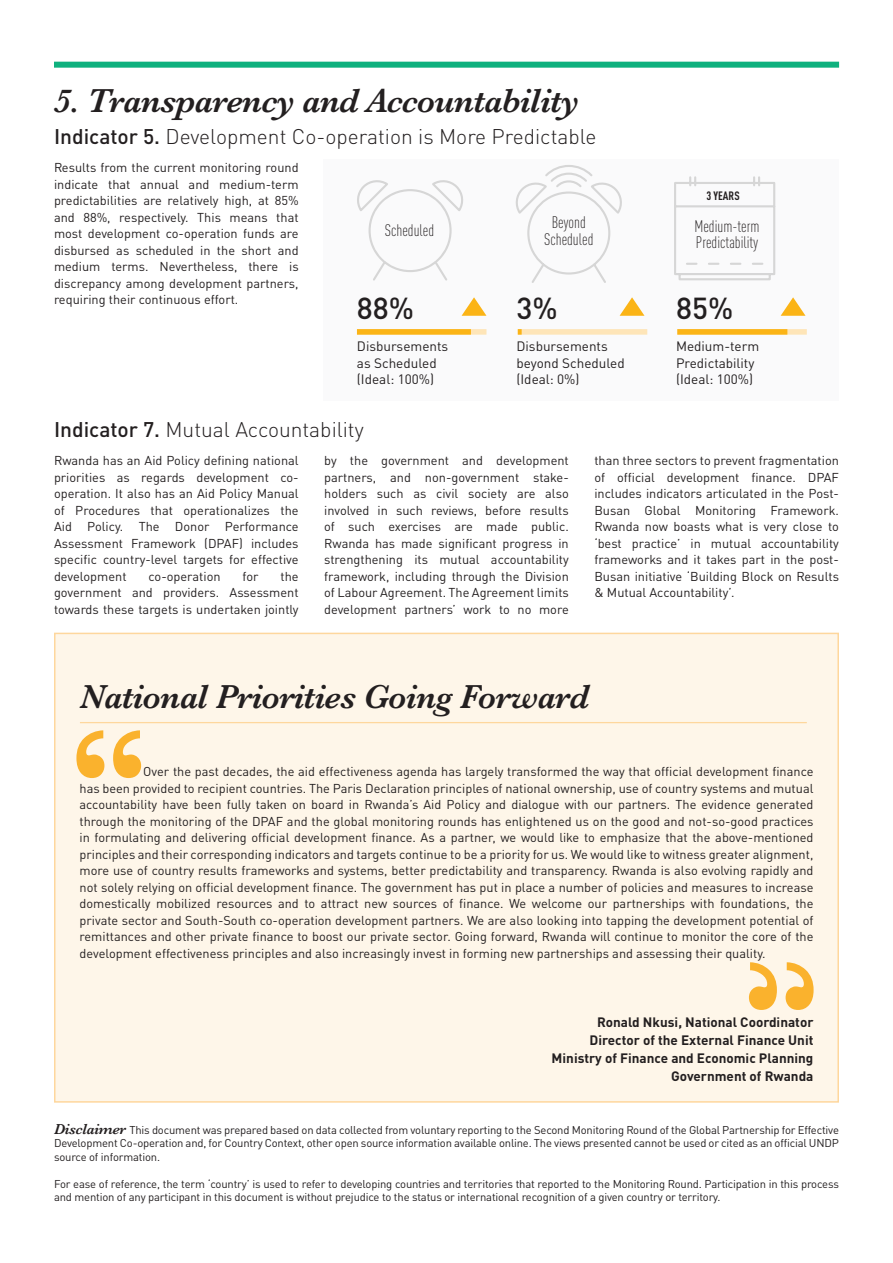
<style>
.page{position:relative;width:893px;height:1263px;background:#fff}
.page>*{position:absolute;margin:0;border:0;box-sizing:border-box;transform-origin:0 0}
.t1{font:700 136.8px "Baskerville";color:#fab22d}
.t2{font:italic 600 34.5px "Baskerville";letter-spacing:-.02em;color:#231f20}
.t3{font:500 30px "DIN Pro";color:#231f20}
.t4{font:300 21px "DIN Pro";color:#231f20}
.t5{font:300 condensed 16.5px "DIN Pro";color:#231f20}
.t6{font:700 13.5px "DIN Pro";color:#231f20}
.t7{font:13.5px "DIN Pro";color:#231f20}
.t8{font:12.75px/16.5px "DIN Pro";color:#231f20;text-align:justify}
.t9{font:700 condensed 12px "DIN Pro";color:#231f20}
.t10{font:11.25px/13.5px "DIN Pro";letter-spacing:-.015em;color:#231f20;text-align:justify}
.s1{font-weight:500}
.s2{font-family:"Baskerville";font-weight:600;font-style:italic;font-size:15px}
</style>
<div class="page">
<div style="left:54px;top:633px;width:785px;height:470px;background:#fef6e9;border:2px solid #fed79d"></div>
<hr style="left:80px;top:722px;width:727px;height:1px;background:#fed79d">
<div style="left:54px;top:62px;width:785px;height:6px;background:#0fb17e"></div>
<div style="left:323px;top:159px;width:516px;height:242px;background:#fafafb"></div>
<svg style="left:462px;top:297px;width:24px;height:19px"></svg>
<svg style="left:620px;top:297px;width:24px;height:19px"></svg>
<svg style="left:781px;top:297px;width:24px;height:19px"></svg>
<div style="left:518px;top:329px;width:129px;height:6px;background:#fee5b8"></div>
<svg style="left:518px;top:329px;width:4px;height:6px"></svg>
<div style="left:677px;top:329px;width:130px;height:6px;background:#fee5b8"></div>
<div style="left:677px;top:329px;width:110px;height:6px;background:#fbb416"></div>
<div style="left:357px;top:329px;width:129px;height:6px;background:#fee5b8"></div>
<div style="left:357px;top:329px;width:114px;height:6px;background:#fbb416"></div>
<svg style="left:357px;top:180px;width:106px;height:101px"></svg>
<svg style="left:515px;top:165px;width:107px;height:118px"></svg>
<svg style="left:674px;top:176px;width:102px;height:105px"></svg>
<p class="t2" style="left:54px;top:78px;width:527px">5. Transparency and Accountability</p>
<p class="t4" style="left:54px;top:120px;width:544px"><span class="s1">Indicator 5.</span> Development Co-operation is More Predictable</p>
<p class="t8" style="left:54px;top:158px;width:246px">Results from the current monitoring round indicate that annual and medium-term predictabilities are relatively high, at 85% and 88%, respectively. This means that most development co-operation funds are disbursed as scheduled in the short and medium terms. Nevertheless, there is discrepancy among development partners, requiring their continuous effort.</p>
<p class="t5" style="left:385px;top:218px;width:51px">Scheduled</p>
<p class="t5" style="left:552px;top:211px;width:36px">Beyond</p>
<p class="t5" style="left:544px;top:227px;width:51px">Scheduled</p>
<p class="t9" style="left:706px;top:187px;width:35px">3 YEARS</p>
<p class="t5" style="left:694px;top:214px;width:67px">Medium-term</p>
<p class="t5" style="left:696px;top:231px;width:64px">Predictability</p>
<p class="t3" style="left:357px;top:284px;width:59px">88%</p>
<p class="t3" style="left:516px;top:284px;width:43px">3%</p>
<p class="t3" style="left:676px;top:284px;width:59px">85%</p>
<p class="t7" style="left:357px;top:336px;width:93px">Disbursements</p>
<p class="t7" style="left:357px;top:352px;width:81px">as Scheduled</p>
<p class="t7" style="left:357px;top:369px;width:79px">(Ideal: 100%)</p>
<p class="t7" style="left:516px;top:336px;width:93px">Disbursements</p>
<p class="t7" style="left:516px;top:352px;width:110px">beyond Scheduled</p>
<p class="t7" style="left:516px;top:369px;width:65px">(Ideal: 0%)</p>
<p class="t7" style="left:676px;top:336px;width:85px">Medium-term</p>
<p class="t7" style="left:676px;top:352px;width:80px">Predictability</p>
<p class="t7" style="left:676px;top:369px;width:79px">(Ideal: 100%)</p>
<p class="t4" style="left:54px;top:413px;width:311px"><span class="s1">Indicator 7.</span> Mutual Accountability</p>
<p class="t8" style="left:54px;top:451px;width:246px">Rwanda has an Aid Policy defining national priorities as regards development co&shy;operation. It also has an Aid Policy Manual of Procedures that operationalizes the Aid Policy. The Donor Performance Assessment Framework (DPAF) includes specific country-level targets for effective development</p>
<p class="t8" style="left:149px;top:567px;width:74px">co-operation</p>
<p class="t8" style="left:243px;top:567px;width:17px">for</p>
<p class="t8" style="left:54px;top:567px;width:246px;text-indent:226px">the government and providers. Assessment towards these targets is undertaken jointly</p>
<p class="t8" style="left:324px;top:451px;width:246px">by the government and development partners, and non-government stake&shy;holders such as civil society are also involved in such reviews, before results of such exercises are made public.<br>Rwanda has made significant progress in strengthening its mutual accountability framework, including through the Division of Labour Agreement. The Agreement limits development partners’ work to no more</p>
<p class="t8" style="left:594px;top:451px;width:246px">than three sectors to prevent fragmentation of official development finance. DPAF includes indicators articulated in the Post-Busan Global Monitoring Framework.<br>Rwanda now boasts what is very close to ‘best practice’ in mutual accountability frameworks and it takes part in the post-Busan initiative ‘Building Block on Results &amp; Mutual Accountability’.</p>
<p class="t2" style="left:80px;top:674px;width:511px">National Priorities Going Forward</p>
<p class="t1" style="left:68px;top:683px;width:83px">“</p>
<p class="t8" style="left:80px;top:762px;width:735px;text-indent:64px">Over the past decades, the aid effectiveness agenda has largely transformed the way that official development finance has been provided to recipient countries. The Paris Declaration principles of national ownership, use of country systems and mutual accountability have been fully taken on board in Rwanda’s Aid Policy and dialogue with our partners. The evidence generated through the monitoring of the DPAF and the global monitoring rounds has enlightened us on the good and not-so-good practices in formulating and delivering official development finance. As a partner, we would like to emphasize that the above-mentioned principles and their corresponding indicators and targets continue to be a priority for us. We would like to witness greater alignment, more use of country results frameworks and systems, better predictability and transparency. Rwanda is also evolving rapidly and not solely relying on official development finance. The government has put in place a number of policies and measures to increase domestically mobilized resources and to attract new sources of finance. We welcome our partnerships with foundations, the private sector and South-South co-operation development partners. We are also looking into tapping the development potential of remittances and other private finance to boost our private sector. Going forward, Rwanda will continue to monitor the core of the development effectiveness principles and also increasingly invest in forming new partnerships and assessing their quality.</p>
<p class="t6" style="left:597px;top:1010px;width:218px">Ronald Nkusi, National Coordinator</p>
<p class="t6" style="left:589px;top:1028px;width:225px">Director of the External Finance Unit</p>
<p class="t6" style="left:552px;top:1046px;width:263px">Ministry of Finance and Economic Planning</p>
<p class="t6" style="left:671px;top:1064px;width:144px">Government of Rwanda</p>
<p class="t10" style="left:54px;top:1122px;width:786px"><span class="s2">Disclaimer</span> This document was prepared based on data collected from voluntary reporting to the Second Monitoring Round of the Global Partnership for Effective Development Co-operation and, for Country Context, other open source information available online. The views presented cannot be used or cited as an official UNDP source of information.</p>
<p class="t10" style="left:54px;top:1176px;width:786px">For ease of reference, the term ‘country’ is used to refer to developing countries and territories that reported to the Monitoring Round. Participation in this process and mention of any participant in this document is without prejudice to the status or international recognition of a given country or territory.</p>
</div>
